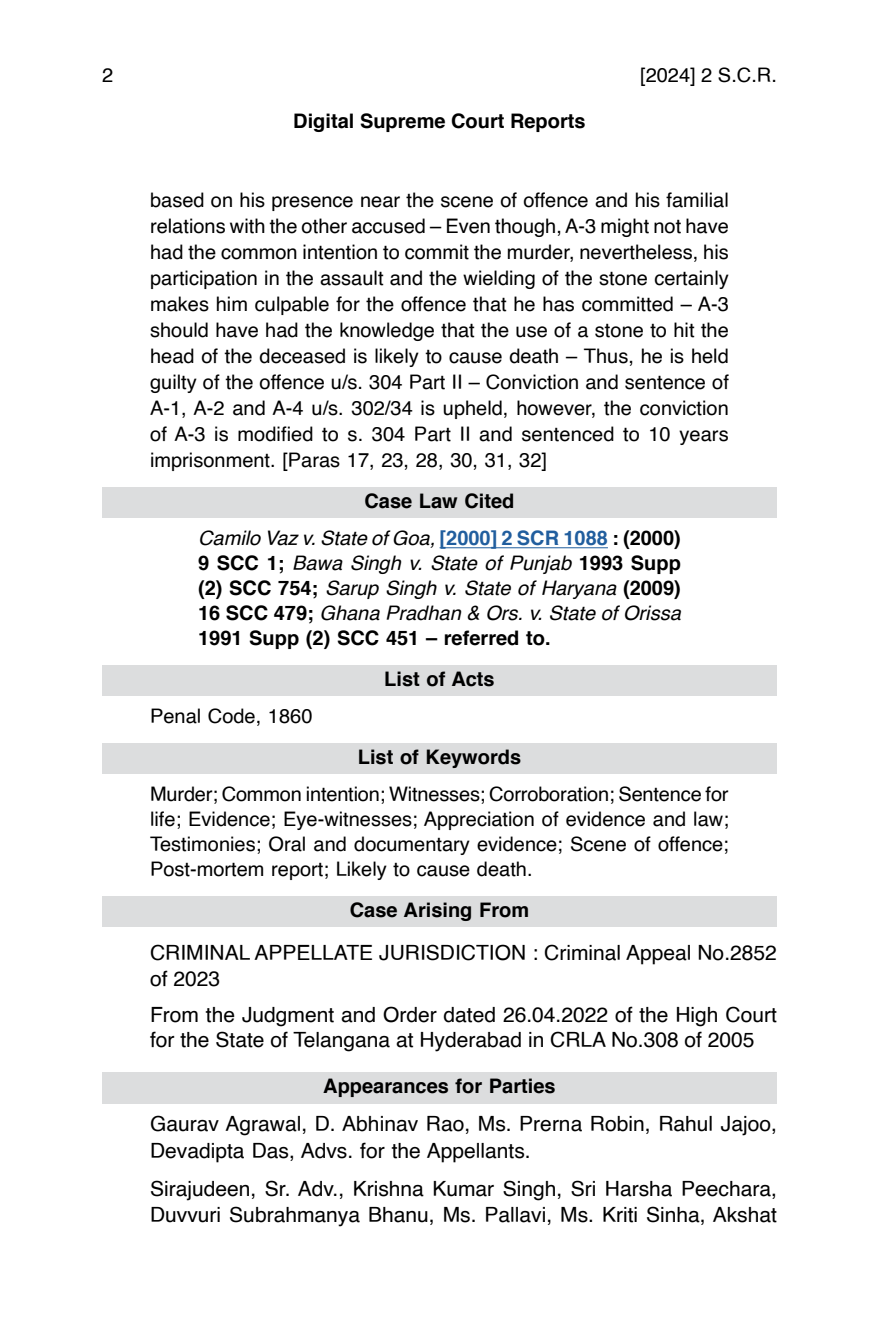
<style>
.page{position:relative;width:879px;height:1333px;background:#fff}
.page>*{position:absolute;margin:0;border:0;box-sizing:border-box;transform-origin:0 0}
.t1{font:21px/25.2px "Helvetica";color:#000}
.t2{font:20px/26px "Helvetica";color:#000;text-align:justify}
.t3{font:italic 20px/25px "Helvetica";color:#000;text-align:center}
.t4{font:700 20px "Helvetica";color:#000}
.s1{font-weight:700;font-style:normal}
.s2{font-weight:700;font-style:normal;color:#215e9e}
</style>
<div class="page">
<div style="left:102px;top:487px;width:675px;height:30px;background:#dcddde"></div>
<hr style="left:439px;top:547px;width:169px;height:1px;background:#215e9e">
<div style="left:102px;top:665px;width:675px;height:30px;background:#dcddde"></div>
<div style="left:102px;top:743px;width:675px;height:30px;background:#dcddde"></div>
<div style="left:102px;top:896px;width:675px;height:30px;background:#dcddde"></div>
<div style="left:102px;top:1072px;width:675px;height:31px;background:#dcddde"></div>
<p class="t2" style="left:102px;top:62px;width:13px">2</p>
<p class="t2" style="left:640px;top:62px;width:138px">[2024] 2 S.C.R.</p>
<p class="t4" style="left:293px;top:105px;width:294px">Digital Supreme Court Reports</p>
<p class="t2" style="left:150px;top:188px;width:580px">based on his presence near the scene of offence and his familial relations with the other accused – Even though, A-3 might not have had the common intention to commit the murder, nevertheless, his participation in the assault and the wielding of the stone certainly makes him culpable for the offence that he has committed – A-3 should have had the knowledge that the use of a stone to hit the head of the deceased is likely to cause death – Thus, he is held guilty of the offence u/s. 304 Part II – Conviction and sentence of A-1, A-2 and A-4 u/s. 302/34 is upheld, however, the conviction of A-3 is modified to s. 304 Part II and sentenced to 10 years imprisonment. [Paras 17, 23, 28, 30, 31, 32]</p>
<p class="t3" style="left:198px;top:483px;width:484px;line-height:37px"><span class="s1">Case Law Cited<br></span>Camilo Vaz v. State of Goa, <span class="s2">[2000] 2 SCR 1088</span> <span class="s1">: (2000)</span></p>
<p class="t3" style="left:198px;top:551px;width:484px;text-align:justify"><span class="s1">9 SCC 1;</span> Bawa Singh v. State of Punjab <span class="s1">1993 Supp (2) SCC 754;</span> Sarup Singh v. State of Haryana <span class="s1">(2009)<br>16 SCC 479;</span> Ghana Pradhan &amp; Ors. v. State of Orissa <span class="s1">1991 Supp (2) SCC 451 – referred to.</span></p>
<p class="t4" style="left:384px;top:663px;width:112px">List of Acts</p>
<p class="t2" style="left:150px;top:704px;width:164px">Penal Code, 1860</p>
<p class="t4" style="left:358px;top:741px;width:165px">List of Keywords</p>
<p class="t2" style="left:150px;top:782px;width:580px;line-height:25px">Murder; Common intention; Witnesses; Corroboration; Sentence for life; Evidence; Eye-witnesses; Appreciation of evidence and law; Testimonies; Oral and documentary evidence; Scene of offence; Post-mortem report; Likely to cause death.</p>
<p class="t4" style="left:350px;top:894px;width:181px">Case Arising From</p>
<p class="t1" style="left:150px;top:941px;width:628px">CRIMINAL APPELLATE JURISDICTION : Criminal Appeal No.2852 of 2023</p>
<p class="t1" style="left:150px;top:1002px;width:628px">From the Judgment and Order dated 26.04.2022 of the High Court for the State of Telangana at Hyderabad in CRLA No.308 of 2005</p>
<p class="t4" style="left:323px;top:1069px;width:234px">Appearances for Parties</p>
<p class="t1" style="left:150px;top:1111px;width:628px;line-height:26.2px">Gaurav Agrawal, D. Abhinav Rao, Ms. Prerna Robin, Rahul Jajoo,<br>Devadipta Das, Advs. for the Appellants.</p>
<p class="t1" style="left:150px;top:1176px;width:628px;line-height:26.2px">Sirajudeen, Sr. Adv., Krishna Kumar Singh, Sri Harsha Peechara,<br>Duvvuri Subrahmanya Bhanu, Ms. Pallavi, Ms. Kriti Sinha, Akshat</p>
</div>
